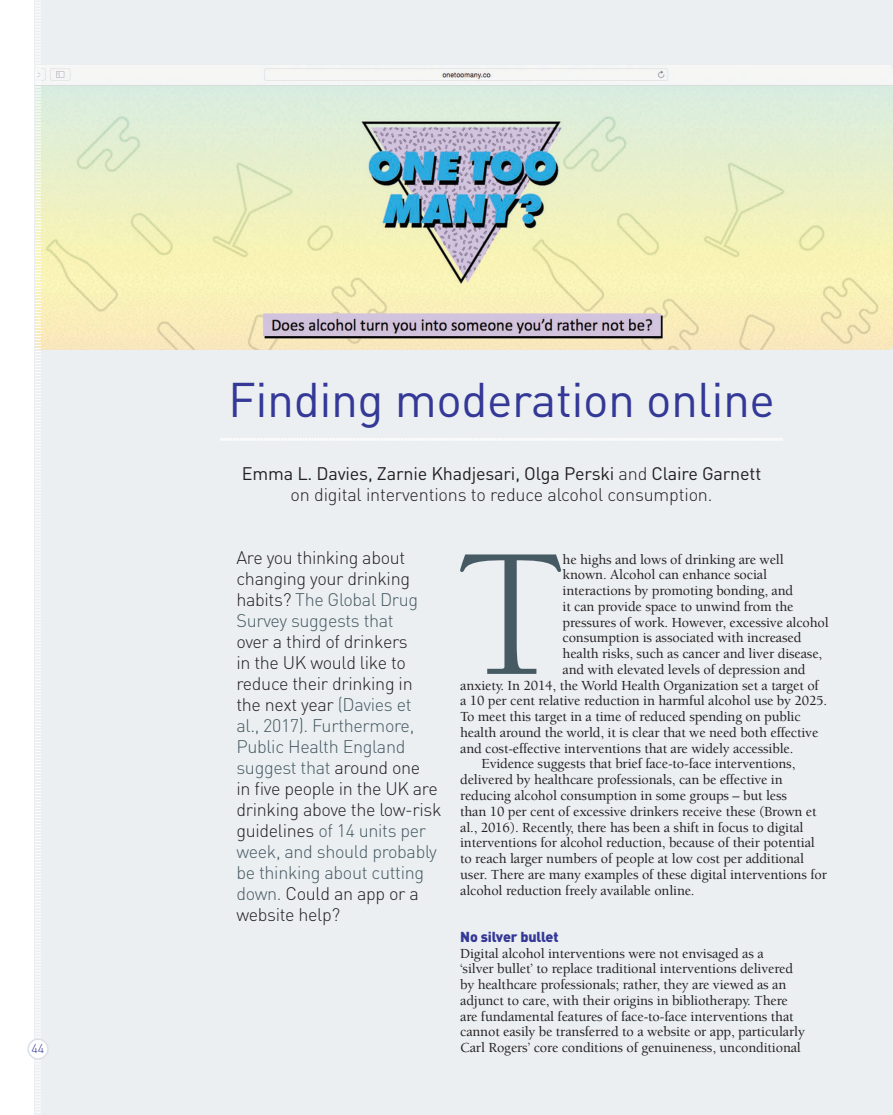
<style>
.page{position:relative;width:893px;height:1115px;background:#fff}
.page>*{position:absolute;margin:0;border:0;box-sizing:border-box;transform-origin:0 0}
._1st_para_drop_cap{font:187.8px "Berkeley Std";color:#465a64}
.article_title{font:48px "DIN Pro";letter-spacing:-.01em;color:#343896}
.standsecond{font:300 18px/21px "DIN Pro";letter-spacing:-.02em;color:#231f20}
.standfirst{font:18px/21px "DIN Pro";letter-spacing:-.01em;color:#231f20;text-align:center}
._1st_para_drop_cap-2{font:500 14.25px "Berkeley Std";letter-spacing:-.01em;color:#231f20}
.body_text{font:500 14.25px/15.8px "Berkeley Std";letter-spacing:-.01em;color:#231f20}
.body_text_full-out{font:500 14.25px/15.8px "Berkeley Std";letter-spacing:-.01em;color:#231f20}
.crosshead_A{font:900 14.25px "DIN Pro";letter-spacing:-.01em;color:#343896}
.t1{font:300 12.75px "DIN Pro";color:#343896}
.s1{font-weight:300}
.s2{color:#465a64}
</style>
<div class="page">
<div style="left:34px;top:0;width:859px;height:1114px;background:#ebeff1"></div>
<img style="left:42px;top:65px;width:851px;height:285px">
<svg style="left:34px;top:2px;width:8px;height:1111px"></svg>
<div style="left:28px;top:1038px;width:20px;height:20px;background:#fff;border-radius:50%"></div>
<div style="left:27px;top:1037px;width:22px;height:22px;border:2px solid #dae0e5;border-radius:50%"></div>
<hr style="left:220px;top:438px;width:563px;height:3px;background:#f6f8f9">
<p class="t1" style="left:31px;top:1039px;width:14px">44</p>
<p class="article_title" style="left:228px;top:366px;width:548px">Finding moderation online</p>
<p class="standfirst" style="left:242px;top:461px;width:521px">Emma L. Davies, Zarnie Khadjesari, Olga Perski <span class="s1">and</span> Claire Garnett <span class="s1">on digital interventions to reduce alcohol consumption.</span></p>
<p class="standsecond" style="left:236px;top:545px;width:207px">Are you thinking about changing your drinking habits? <span class="s2">The Global Drug<br>Survey suggests that<br></span>over a third of drinkers<br>in the UK would like to reduce their drinking in the next year <span class="s2">(Davies et<br>al., 2017). Furthermore,<br>Public Health England suggest that</span> around one<br>in five people in the UK are drinking above the low-risk guidelines <span class="s2">of 14 units per week, and should probably be thinking about cutting down.</span> Could an app or a website help?</p>
<p class="_1st_para_drop_cap" style="left:457px;top:514px;width:109px">T</p>
<p class="_1st_para_drop_cap-2" style="left:563px;top:551px;width:223px">he highs and lows of drinking are well</p>
<p class="_1st_para_drop_cap-2" style="left:563px;top:567px;width:206px">known. Alcohol can enhance social</p>
<p class="_1st_para_drop_cap-2" style="left:563px;top:583px;width:232px">interactions by promoting bonding, and</p>
<p class="_1st_para_drop_cap-2" style="left:563px;top:598px;width:232px">it can provide space to unwind from the</p>
<p class="_1st_para_drop_cap-2" style="left:563px;top:614px;width:268px">pressures of work. However, excessive alcohol</p>
<p class="_1st_para_drop_cap-2" style="left:563px;top:630px;width:240px">consumption is associated with increased</p>
<p class="_1st_para_drop_cap-2" style="left:563px;top:646px;width:261px">health risks, such as cancer and liver disease,</p>
<p class="_1st_para_drop_cap-2" style="left:563px;top:661px;width:244px">and with elevated levels of depression and</p>
<p class="_1st_para_drop_cap-2" style="left:460px;top:677px;width:360px">anxiety. In 2014, the World Health Organization set a target of</p>
<p class="_1st_para_drop_cap-2" style="left:460px;top:693px;width:369px">a 10 per cent relative reduction in harmful alcohol use by 2025.</p>
<p class="_1st_para_drop_cap-2" style="left:460px;top:709px;width:342px">To meet this target in a time of reduced spending on public</p>
<p class="_1st_para_drop_cap-2" style="left:460px;top:724px;width:360px">health around the world, it is clear that we need both effective</p>
<p class="_1st_para_drop_cap-2" style="left:460px;top:740px;width:335px">and cost-effective interventions that are widely accessible.</p>
<p class="body_text" style="left:460px;top:756px;width:368px;text-indent:21px">Evidence suggests that brief face-to-face interventions, delivered by healthcare professionals, can be effective in reducing alcohol consumption in some groups – but less<br>than 10 per cent of excessive drinkers receive these (Brown et al., 2016). Recently, there has been a shift in focus to digital interventions for alcohol reduction, because of their potential to reach larger numbers of people at low cost per additional user. There are many examples of these digital interventions for alcohol reduction freely available online.</p>
<p class="crosshead_A" style="left:460px;top:926px;width:100px">No silver bullet</p>
<p class="body_text_full-out" style="left:460px;top:945px;width:346px">Digital alcohol interventions were not envisaged as a<br>‘silver bullet’ to replace traditional interventions delivered by healthcare professionals; rather, they are viewed as an adjunct to care, with their origins in bibliotherapy. There are fundamental features of face-to-face interventions that cannot easily be transferred to a website or app, particularly Carl Rogers’ core conditions of genuineness, unconditional</p>
</div>
